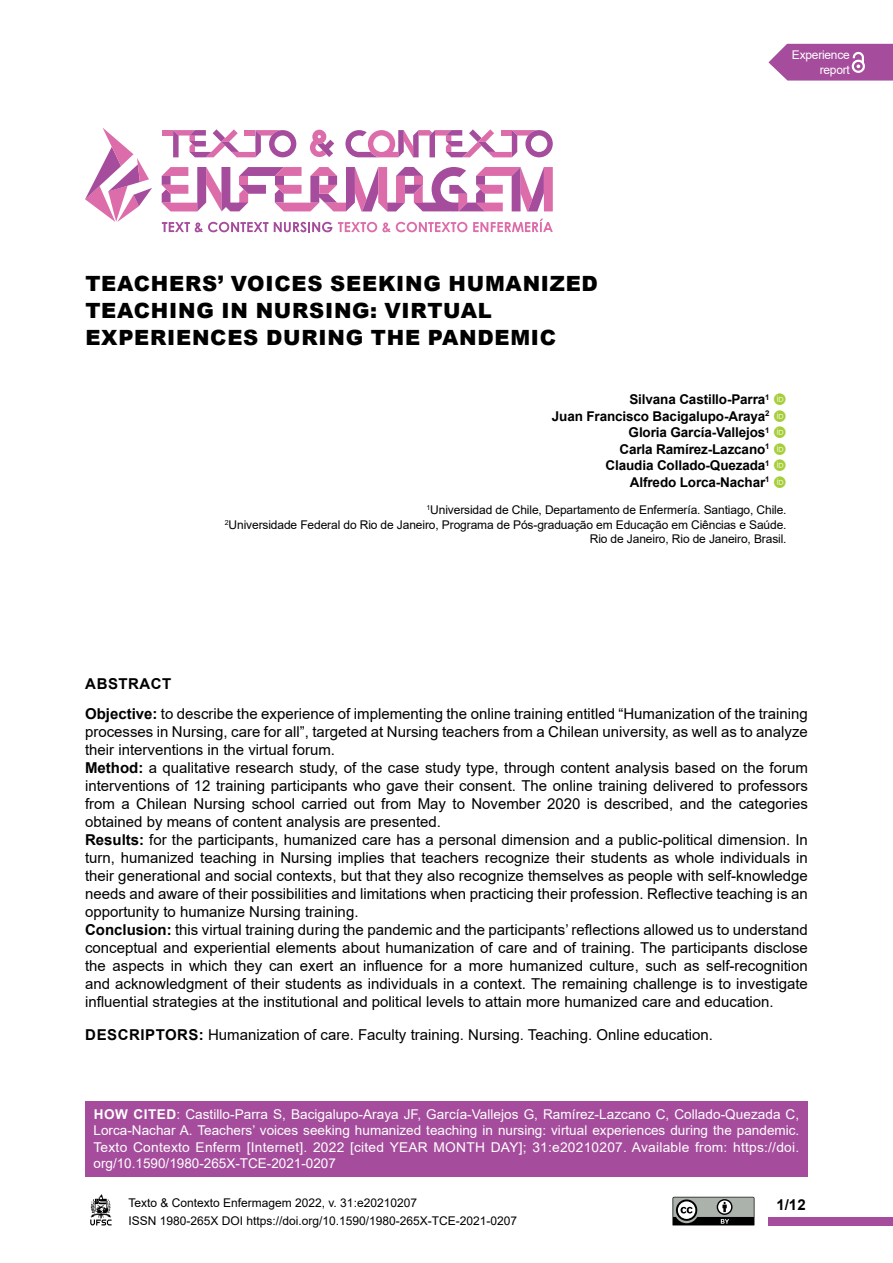
<style>
.page{position:relative;width:893px;height:1263px;background:#fff}
.page>*{position:absolute;margin:0;border:0;box-sizing:border-box;transform-origin:0 0}
.t1{font:900 21px/27px "Arial";letter-spacing:.035em;color:#000}
.t2{font:15px/18px "Arial";color:#000}
.t3{font:700 15px "Arial";color:#000}
.t4{font:13.5px/16.2px "Arial";color:#fff;text-align:justify}
.t5{font:700 13.5px/16.5px "Arial";letter-spacing:-.01em;color:#000;text-align:right}
.t6{font:12px/14.4px "Arial";letter-spacing:-.01em;color:#000}
.t7{font:12px/15px "Arial";letter-spacing:-.02em;color:#fff;text-align:right}
.s1{font-weight:700}
</style>
<div class="page">
<div style="left:769px;top:1217px;width:124px;height:8px;background:#a54d9c"></div>
<svg style="left:90px;top:1194px;width:22px;height:31px"></svg>
<svg style="left:162px;top:167px;width:391px;height:45px"></svg>
<div style="left:162px;top:130px;width:11px;height:6px;background:#dd6daa"></div>
<svg style="left:173px;top:129px;width:123px;height:28px"></svg>
<svg style="left:310px;top:129px;width:243px;height:28px"></svg>
<svg style="left:162px;top:222px;width:106px;height:10px"></svg>
<svg style="left:274px;top:222px;width:58px;height:10px"></svg>
<svg style="left:338px;top:222px;width:129px;height:10px"></svg>
<svg style="left:473px;top:219px;width:80px;height:13px"></svg>
<svg style="left:85px;top:128px;width:67px;height:94px"></svg>
<svg style="left:768px;top:44px;width:125px;height:37px;background:#af61a7"></svg>
<svg style="left:672px;top:1197px;width:83px;height:29px;background:#777b78"></svg>
<div style="left:85px;top:1101px;width:723px;height:75px;background:#a54d9c"></div>
<h1 class="t1" style="left:85px;top:270px;width:514px">TEACHERS’ VOICES SEEKING HUMANIZED<br>TEACHING IN NURSING: VIRTUAL<br>EXPERIENCES DURING THE PANDEMIC</h1>
<p class="t7" style="left:792px;top:47px;width:59px">Experience report</p>
<p class="t5" style="left:552px;top:392px;width:219px">Silvana Castillo-Parra<sup>1<br></sup>Juan Francisco Bacigalupo-Araya<sup>2<br></sup>Gloria García-Vallejos<sup>1<br></sup>Carla Ramírez-Lazcano<sup>1<br></sup>Claudia Collado-Quezada<sup>1<br></sup>Alfredo Lorca-Nachar<sup>1</sup></p>
<p class="t6" style="left:225px;top:503px;width:563px;text-align:right"><sup>1</sup>Universidad de Chile, Departamento de Enfermería. Santiago, Chile.<br><sup>2</sup>Universidade Federal do Rio de Janeiro, Programa de Pós-graduação em Educação em Ciências e Saúde.<br>Rio de Janeiro, Rio de Janeiro, Brasil.</p>
<p class="t2" style="left:85px;top:668px;width:724px;line-height:30.8px"><span class="s1">ABSTRACT<br>Objective:</span> to describe the experience of implementing the online training entitled “Humanization of the training</p>
<p class="t2" style="left:85px;top:723px;width:724px">processes in Nursing, care for all”, targeted at Nursing teachers from a Chilean university, as well as to analyze their interventions in the virtual forum.<br><span class="s1">Method:</span> a qualitative research study, of the case study type, through content analysis based on the forum interventions of 12 training participants who gave their consent. The online training delivered to professors from a Chilean Nursing school carried out from May to November 2020 is described, and the categories obtained by means of content analysis are presented.<br><span class="s1">Results:</span> for the participants, humanized care has a personal dimension and a public-political dimension. In turn, humanized teaching in Nursing implies that teachers recognize their students as whole individuals in their generational and social contexts, but that they also recognize themselves as people with self-knowledge needs and aware of their possibilities and limitations when practicing their profession. Reflective teaching is an opportunity to humanize Nursing training.<br><span class="s1">Conclusion:</span> this virtual training during the pandemic and the participants’ reflections allowed us to understand conceptual and experiential elements about humanization of care and of training. The participants disclose the aspects in which they can exert an influence for a more humanized culture, such as self-recognition and acknowledgment of their students as individuals in a context. The remaining challenge is to investigate influential strategies at the institutional and political levels to attain more humanized care and education.</p>
<p class="t2" style="left:85px;top:1026px;width:629px"><span class="s1">DESCRIPTORS:</span> Humanization of care. Faculty training. Nursing. Teaching. Online education.</p>
<p class="t4" style="left:94px;top:1106px;width:707px"><span class="s1">HOW CITED</span>: Castillo-Parra S, Bacigalupo-Araya JF, García-Vallejos G, Ramírez-Lazcano C, Collado-Quezada C, Lorca-Nachar A. Teachers’ voices seeking humanized teaching in nursing: virtual experiences during the pandemic.<br>Texto Contexto Enferm [Internet]. 2022 [cited YEAR MONTH DAY]; 31:e20210207. Available from: https://doi. org/10.1590/1980-265X-TCE-2021-0207</p>
<p class="t6" style="left:128px;top:1194px;width:390px;line-height:18px">Texto &amp; Contexto Enfermagem 2022, v. 31:e20210207<br>ISSN 1980-265X DOI https://doi.org/10.1590/1980-265X-TCE-2021-0207</p>
<p class="t3" style="left:776px;top:1194px;width:31px">1/12</p>
</div>
